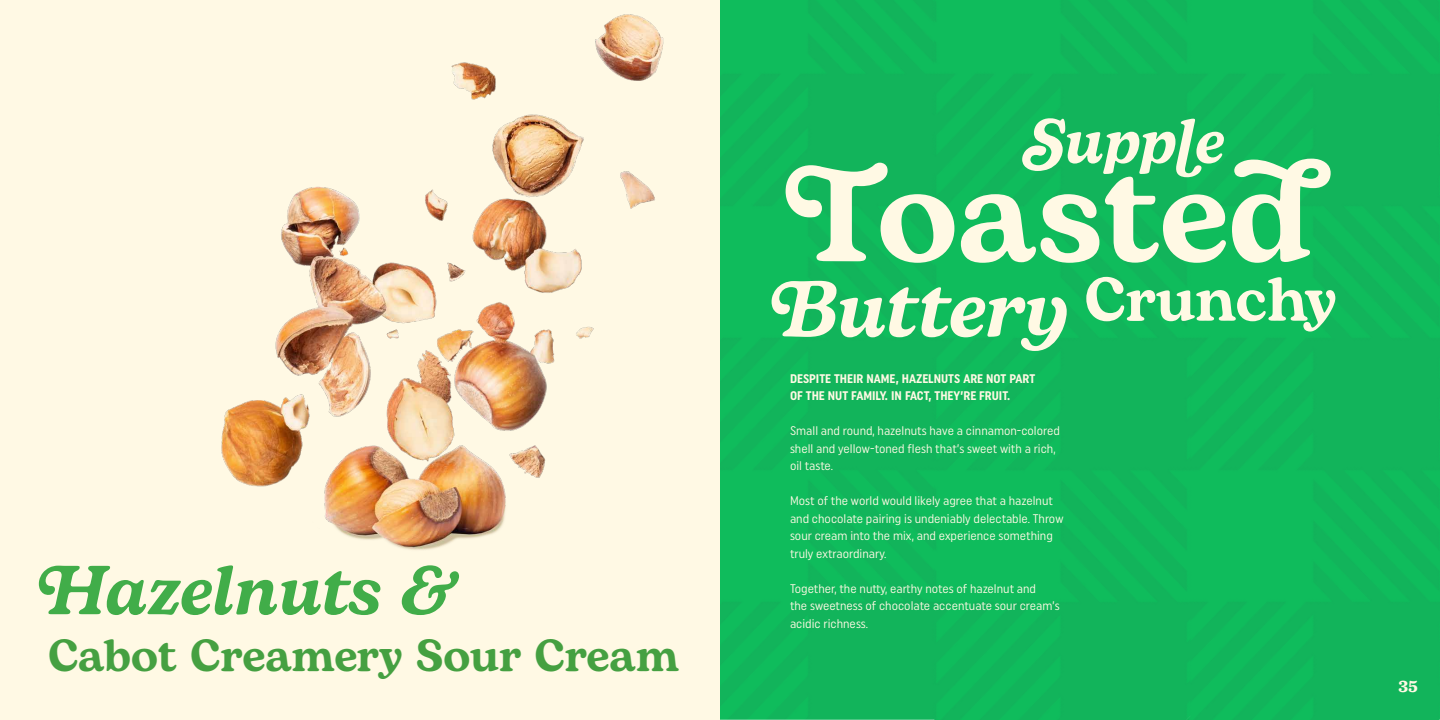
<style>
.page{position:relative;width:1440px;height:720px;background:#fff}
.page>*{position:absolute;margin:0;border:0;box-sizing:border-box;transform-origin:0 0}
.t1{font:600 134.75px "Bogart Trial";color:#fff9e4}
.t2{font:italic 600 78.75px "Bogart Trial";color:#fff9e4}
.t3{font:italic 600 69.12px "Bogart Trial";color:#41ad49}
.t4{font:italic 600 62.5px "Bogart Trial";color:#fff9e4}
.t5{font:600 61.38px "Bogart Trial";color:#fff9e4}
.t6{font:600 45px "Bogart";color:#45a041}
.t7{font:700 17.5px "Sentinel";color:#fff9e4}
.t8{font:12.5px/17.5px "Uniform Condensed";color:#fff9e4}
.t9{font:700 12.5px/17.5px "Uniform Condensed";color:#fff9e4}
</style>
<div class="page">
<div style="left:0;top:0;width:720px;height:720px;background:#fff9e4"></div>
<div style="left:1190px;top:0;width:250px;height:720px;background:#11b55b"></div>
<div style="left:720px;top:0;width:214px;height:720px;background:#12b45b"></div>
<div style="left:934px;top:0;width:256px;height:720px;background:#11b55b"></div>
<img style="left:221px;top:13px;width:524px;height:561px">
<h3 class="t3" style="left:35px;top:541px;width:418px">Hazelnuts &amp;</h3>
<h3 class="t6" style="left:48px;top:624px;width:631px">Cabot Creamery Sour Cream</h3>
<h3 class="t4" style="left:1024px;top:97px;width:202px">Supple</h3>
<h1 class="t1" style="left:783px;top:119px;width:529px">Toasted</h1>
<h2 class="t2" style="left:767px;top:253px;width:303px">Buttery</h2>
<p class="t9" style="left:790px;top:370px;width:247px">DESPITE THEIR NAME, HAZELNUTS ARE NOT PART<br>OF THE NUT FAMILY. IN FACT, THEY’RE FRUIT.</p>
<p class="t8" style="left:790px;top:422px;width:271px">Small and round, hazelnuts have a cinnamon-colored shell and yellow-toned flesh that’s sweet with a rich, oil taste.</p>
<p class="t8" style="left:790px;top:492px;width:275px">Most of the world would likely agree that a hazelnut and chocolate pairing is undeniably delectable. Throw sour cream into the mix, and experience something truly extraordinary.</p>
<p class="t8" style="left:790px;top:580px;width:271px">Together, the nutty, earthy notes of hazelnut and<br>the sweetness of chocolate accentuate sour cream’s acidic richness.</p>
<h3 class="t5" style="left:1085px;top:256px;width:254px">Crunchy</h3>
<h3 class="t7" style="left:1398px;top:673px;width:21px">35</h3>
</div>
